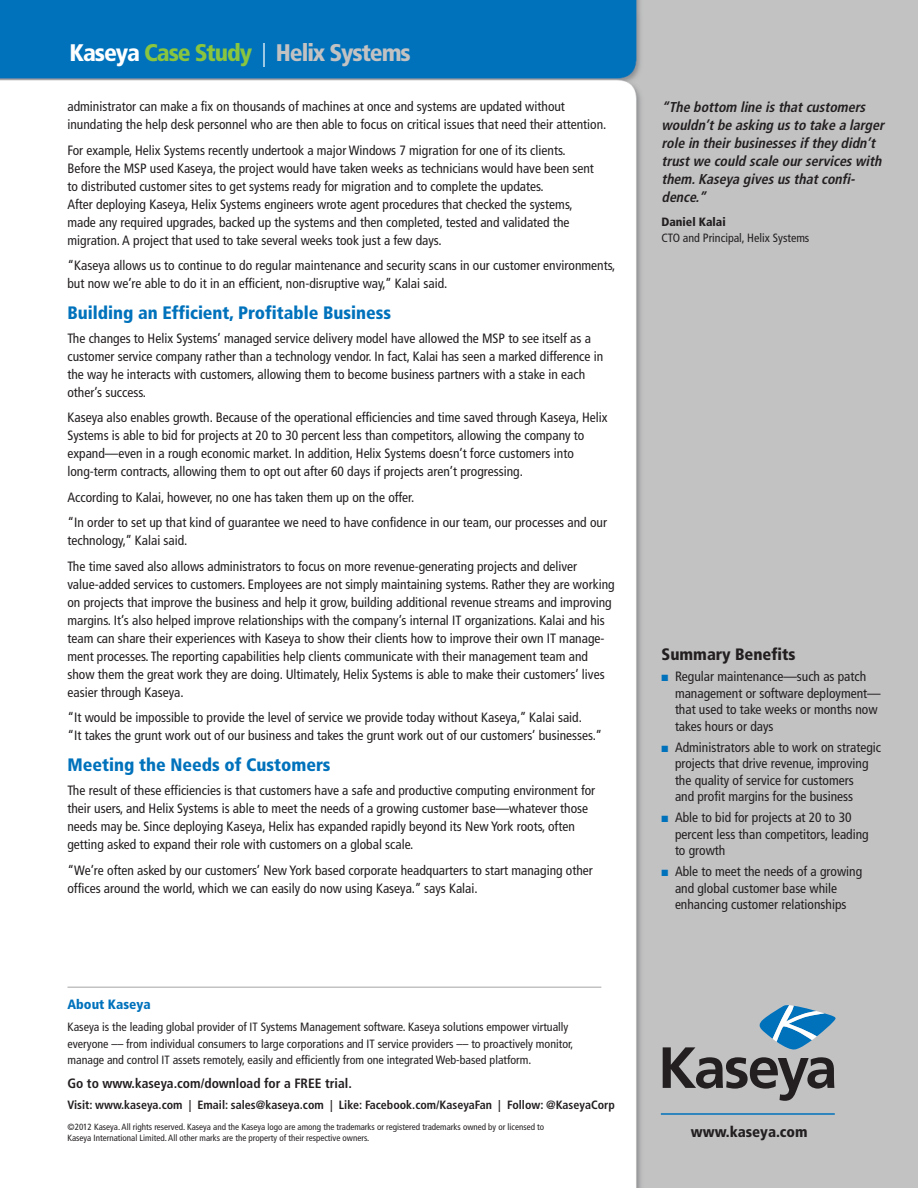
<style>
.page{position:relative;width:918px;height:1188px;background:#fff}
.page>*{position:absolute;margin:0;border:0;box-sizing:border-box;transform-origin:0 0}
.t1{font:900 condensed 24px "Frutiger";letter-spacing:-.045em;color:#c2c2c3}
.t2{font:900 condensed 18px "Frutiger";color:#0072bc}
.t3{font:900 condensed 16.5px "Frutiger";color:#231f20}
.t4{font:900 condensed 15px "Frutiger";color:#231f20}
.t5{font:italic 700 condensed 14.25px/18px "Frutiger";color:#231f20}
.t6{font:condensed 13.5px/18px "Frutiger";color:#231f20}
.t7{font:700 condensed 13.5px "Frutiger";color:#231f20}
.t8{font:900 condensed 13.5px "Frutiger";color:#0072bc}
.t9{font:condensed 12px/16.5px "Frutiger";color:#231f20}
.t10{font:700 condensed 12px "Frutiger";color:#231f20}
.t11{font:900 condensed 12px "Frutiger";color:#231f20}
.t12{font:condensed 9px/10.8px "Frutiger";color:#231f20}
.s1{color:#fff}
.s2{color:#89c53f}
.s3{font-weight:300;color:#fff}
.s4{color:#0072bc}
</style>
<div class="page">
<img style="left:0;top:0;width:918px;height:1188px">
<hr style="left:661px;top:1113px;width:174px;height:2px;background:#0072bc">
<svg style="left:663px;top:1005px;width:173px;height:96px;background:#919ba3"></svg>
<hr style="left:67px;top:986px;width:534px;height:2px;background:#c2c2c3">
<h1 class="t1" style="left:70px;top:43px;width:343px"><span class="s1">Kaseya</span> <span class="s2">Case Study</span> <span class="s3">|</span> Helix Systems</h1>
<p class="t6" style="left:67px;top:99px;width:540px">administrator can make a fix on thousands of machines at once and systems are updated without inundating the help desk personnel who are then able to focus on critical issues that need their attention.</p>
<p class="t6" style="left:67px;top:142px;width:528px">For example, Helix Systems recently undertook a major Windows 7 migration for one of its clients.<br>Before the MSP used Kaseya, the project would have taken weeks as technicians would have been sent to distributed customer sites to get systems ready for migration and to complete the updates.<br>After deploying Kaseya, Helix Systems engineers wrote agent procedures that checked the systems, made any required upgrades, backed up the systems and then completed, tested and validated the migration. A project that used to take several weeks took just a few days.</p>
<p class="t6" style="left:67px;top:258px;width:549px">“Kaseya allows us to continue to do regular maintenance and security scans in our customer environments, but now we’re able to do it in an efficient, non-disruptive way,” Kalai said.</p>
<h2 class="t2" style="left:68px;top:306px;width:325px">Building an Efficient, Profitable Business</h2>
<p class="t6" style="left:67px;top:330px;width:537px">The changes to Helix Systems’ managed service delivery model have allowed the MSP to see itself as a customer service company rather than a technology vendor. In fact, Kalai has seen a marked difference in the way he interacts with customers, allowing them to become business partners with a stake in each other’s success.</p>
<p class="t6" style="left:67px;top:410px;width:542px">Kaseya also enables growth. Because of the operational efficiencies and time saved through Kaseya, Helix Systems is able to bid for projects at 20 to 30 percent less than competitors, allowing the company to expand—even in a rough economic market. In addition, Helix Systems doesn’t force customers into long-term contracts, allowing them to opt out after 60 days if projects aren’t progressing.</p>
<p class="t6" style="left:67px;top:486px;width:541px;line-height:25.5px">According to Kalai, however, no one has taken them up on the offer.<br>“In order to set up that kind of guarantee we need to have confidence in our team, our processes and our</p>
<p class="t6" style="left:67px;top:529px;width:511px;line-height:25.5px">technology,” Kalai said.<br>The time saved also allows administrators to focus on more revenue-generating projects and deliver</p>
<p class="t6" style="left:67px;top:576px;width:549px">value-added services to customers. Employees are not simply maintaining systems. Rather they are working on projects that improve the business and help it grow, building additional revenue streams and improving margins. It’s also helped improve relationships with the company’s internal IT organizations. Kalai and his team can share their experiences with Kaseya to show their clients how to improve their own IT manage&shy;ment processes. The reporting capabilities help clients communicate with their management team and show them the great work they are doing. Ultimately, Helix Systems is able to make their customers’ lives easier through Kaseya.</p>
<p class="t6" style="left:67px;top:710px;width:536px">“It would be impossible to provide the level of service we provide today without Kaseya,” Kalai said.<br>“It takes the grunt work out of our business and takes the grunt work out of our customers’ businesses.”</p>
<h2 class="t2" style="left:68px;top:758px;width:265px">Meeting the Needs of Customers</h2>
<p class="t6" style="left:67px;top:782px;width:529px">The result of these efficiencies is that customers have a safe and productive computing environment for their users, and Helix Systems is able to meet the needs of a growing customer base—whatever those needs may be. Since deploying Kaseya, Helix has expanded rapidly beyond its New York roots, often getting asked to expand their role with customers on a global scale.</p>
<p class="t6" style="left:67px;top:862px;width:527px">“We’re often asked by our customers’ New York based corporate headquarters to start managing other offices around the world, which we can easily do now using Kaseya.” says Kalai.</p>
<p class="t8" style="left:68px;top:999px;width:85px">About Kaseya</p>
<p class="t9" style="left:67px;top:1020px;width:508px">Kaseya is the leading global provider of IT Systems Management software. Kaseya solutions empower virtually everyone –– from individual consumers to large corporations and IT service providers –– to proactively monitor, manage and control IT assets remotely, easily and efficiently from one integrated Web-based platform.</p>
<p class="t7" style="left:68px;top:1078px;width:286px">Go to www.kaseya.com/download for a FREE trial.</p>
<p class="t10" style="left:68px;top:1100px;width:549px">Visit: www.kaseya.com | Email: sales@kaseya.com | Like: Facebook.com/KaseyaFan | Follow: @KaseyaCorp</p>
<p class="t12" style="left:68px;top:1123px;width:478px">©2012 Kaseya. All rights reserved. Kaseya and the Kaseya logo are among the trademarks or registered trademarks owned by or licensed to<br>Kaseya International Limited. All other marks are the property of their respective owners.</p>
<p class="t5" style="left:662px;top:99px;width:227px">“The bottom line is that customers wouldn’t be asking us to take a larger role in their businesses if they didn’t trust we could scale our services with them. Kaseya gives us that confi&shy;dence.”</p>
<p class="t11" style="left:662px;top:217px;width:66px">Daniel Kalai</p>
<p class="t9" style="left:662px;top:231px;width:149px">CTO and Principal, Helix Systems</p>
<p class="t3" style="left:662px;top:648px;width:136px">Summary Benefits</p>
<p class="t6" style="left:675px;top:670px;width:207px;line-height:16.5px;text-indent:-14px"><span class="s4">■</span> Regular maintenance—such as patch management or software deployment— that used to take weeks or months now takes hours or days</p>
<p class="t6" style="left:675px;top:740px;width:208px;line-height:16.5px;text-indent:-14px"><span class="s4">■</span> Administrators able to work on strategic projects that drive revenue, improving the quality of service for customers<br>and profit margins for the business</p>
<p class="t6" style="left:675px;top:811px;width:195px;line-height:16.5px;text-indent:-14px"><span class="s4">■</span> Able to bid for projects at 20 to 30 percent less than competitors, leading to growth</p>
<p class="t6" style="left:675px;top:865px;width:189px;line-height:16.5px;text-indent:-14px"><span class="s4">■</span> Able to meet the needs of a growing and global customer base while enhancing customer relationships</p>
<p class="t4" style="left:691px;top:1126px;width:118px">www.kaseya.com</p>
</div>
